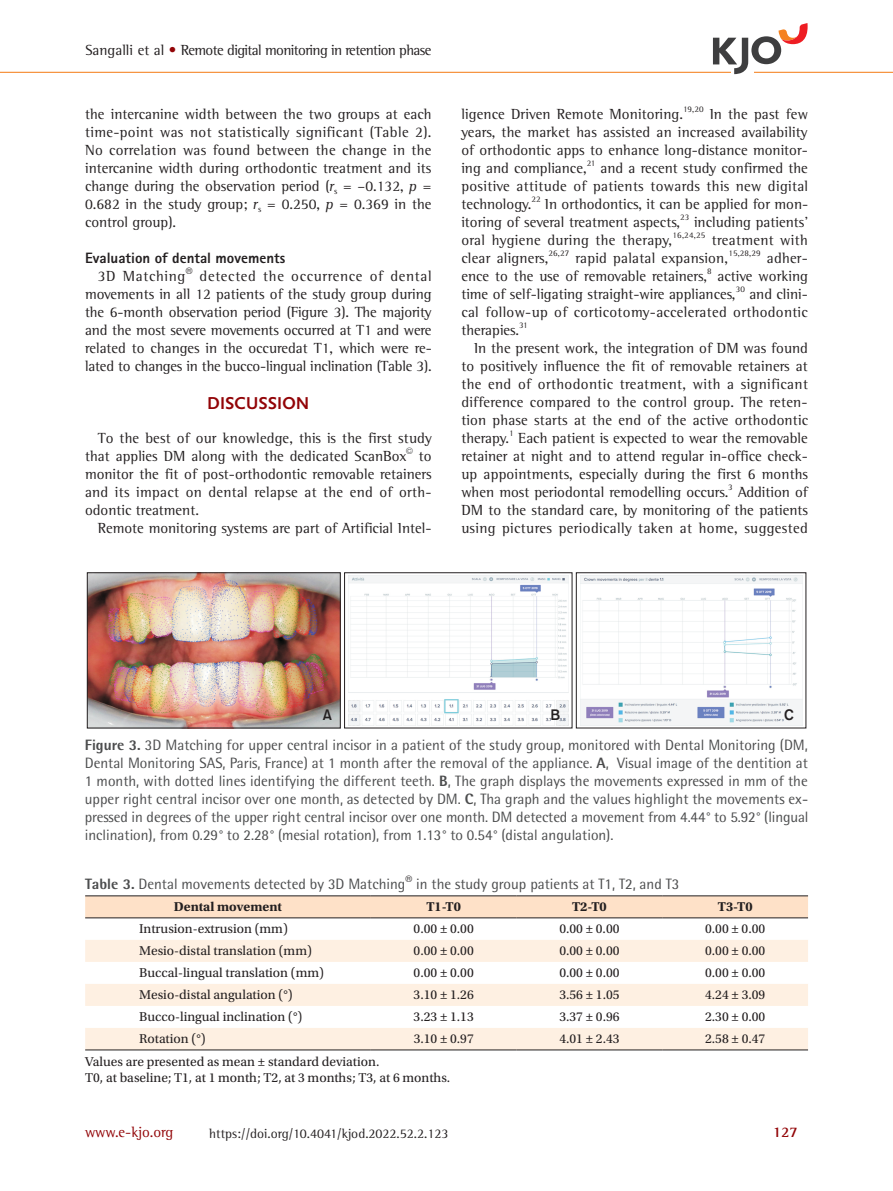
<style>
.page{position:relative;width:893px;height:1191px;background:#fff}
.page>*{position:absolute;margin:0;border:0;box-sizing:border-box;transform-origin:0 0}
.t1{font:700 18px "Nexus Sans Pro";letter-spacing:.01em;color:#920407}
.t2{font:15px/18px "Rotis Semi Serif Std";color:#231f20;text-align:justify}
.t3{font:15px/18px "Rotis Semi Sans Std";color:#4b4c4d;text-align:justify}
.t4{font:15px "Rotis Semi Serif Std";letter-spacing:-.04em;color:#231f20}
.t5{font:15px "Rotis Semi Serif Std";letter-spacing:.02em;color:#231f20}
.t6{font:800 15px "Rotis Sans Serif Std";color:#231f20}
.t7{font:15px "Rotis Semi Serif Std";color:#920407}
.t8{font:15px "Rotis Semi Serif Std";letter-spacing:.045em;color:#231f20}
.t9{font:700 15px "Rotis Semi Serif Std";color:#920407}
.t10{font:15px "Gothic 725 BT Bold A";color:#231f20}
.t11{font:13.5px/16.2px "Utopia Std";color:#231f20}
.t12{font:13.5px "Rotis Semi Serif Std";color:#231f20}
.t13{font:700 13.5px "Utopia Std";color:#231f20}
.t14{font:8.7px "Rotis Semi Serif Std";letter-spacing:.015em;color:#231f20}
.t15{font:8.7px "Dotum";color:#231f20}
.t16{font:8.7px "Dotum";color:#4b4c4d}
.s1{color:#920407}
.s2{font-style:italic}
.s3{font-weight:800}
</style>
<div class="page">
<hr style="left:0;top:72px;width:893px;height:1px;background:#f58220">
<svg style="left:713px;top:23px;width:95px;height:51px"></svg>
<div style="left:85px;top:896px;width:723px;height:21px;background:#fee1c8"></div>
<svg style="left:85px;top:940px;width:723px;height:109px;fill:#fef0e2"></svg>
<hr style="left:85px;top:895px;width:286px;height:1px;background:#231f20">
<hr style="left:371px;top:895px;width:146px;height:1px;background:#231f20">
<hr style="left:517px;top:895px;width:145px;height:1px;background:#231f20">
<hr style="left:662px;top:895px;width:146px;height:1px;background:#231f20">
<hr style="left:85px;top:917px;width:286px;height:1px;background:#231f20">
<hr style="left:371px;top:917px;width:146px;height:1px;background:#231f20">
<hr style="left:517px;top:917px;width:145px;height:1px;background:#231f20">
<hr style="left:662px;top:917px;width:146px;height:1px;background:#231f20">
<hr style="left:85px;top:1049px;width:286px;height:1px;background:#231f20">
<hr style="left:371px;top:1049px;width:146px;height:1px;background:#231f20">
<hr style="left:517px;top:1049px;width:145px;height:1px;background:#231f20">
<hr style="left:662px;top:1049px;width:146px;height:1px;background:#231f20">
<img style="left:87px;top:572px;width:719px;height:156px">
<p class="t4" style="left:85px;top:41px;width:348px">Sangalli et al <span class="s1">•</span> Remote digital monitoring in retention phase</p>
<p class="t2" style="left:85px;top:105px;width:348px">the intercanine width between the two groups at each time-point was not statistically significant (Table 2).<br>No correlation was found between the change in the intercanine width during orthodontic treatment and its change during the observation period (<span class="s2">r</span><sub>s</sub> = –0.132, <span class="s2">p</span> = 0.682 in the study group; <span class="s2">r</span><sub>s</sub> = 0.250, <span class="s2">p</span> = 0.369 in the control group).</p>
<p class="t6" style="left:85px;top:248px;width:202px">Evaluation of dental movements</p>
<p class="t8" style="left:98px;top:267px;width:89px">3D Matching</p>
<p class="t15" style="left:186px;top:266px;width:8px">®</p>
<p class="t2" style="left:85px;top:267px;width:348px;text-indent:115px">detected the occurrence of dental movements in all 12 patients of the study group during the 6-month observation period (Figure 3). The majority and the most severe movements occurred at T1 and were related to changes in the occuredat T1, which were re&shy;lated to changes in the bucco-lingual inclination (Table 3).</p>
<p class="t1" style="left:207px;top:390px;width:104px">DISCUSSION</p>
<p class="t2" style="left:85px;top:429px;width:348px;text-indent:13px">To the best of our knowledge, this is the first study that applies DM along with the dedicated ScanBox</p>
<p class="t16" style="left:406px;top:446px;width:8px">©</p>
<p class="t2" style="left:85px;top:447px;width:348px;text-indent:334px">to monitor the fit of post-orthodontic removable retainers and its impact on dental relapse at the end of orth&shy;odontic treatment.</p>
<p class="t2" style="left:98px;top:519px;width:335px">Remote monitoring systems are part of Artificial Intel-</p>
<p class="t2" style="left:461px;top:105px;width:223px">ligence Driven Remote Monitoring.</p>
<p class="t14" style="left:683px;top:104px;width:22px">19,20</p>
<p class="t2" style="left:461px;top:105px;width:348px;text-indent:248px">In the past few years, the market has assisted an increased availability of orthodontic apps to enhance long-distance monitor&shy;ing and compliance,</p>
<p class="t14" style="left:587px;top:158px;width:10px">21</p>
<p class="t2" style="left:461px;top:159px;width:348px;text-indent:139px">and a recent study confirmed the positive attitude of patients towards this new digital technology.</p>
<p class="t14" style="left:531px;top:194px;width:11px">22</p>
<p class="t2" style="left:461px;top:195px;width:348px;text-indent:84px">In orthodontics, it can be applied for mon&shy;itoring of several treatment aspects,</p>
<p class="t14" style="left:680px;top:212px;width:11px">23</p>
<p class="t2" style="left:694px;top:213px;width:115px">including patients’</p>
<p class="t5" style="left:461px;top:231px;width:212px">oral hygiene during the therapy,</p>
<p class="t14" style="left:673px;top:230px;width:34px">16,24,25</p>
<p class="t5" style="left:712px;top:231px;width:98px">treatment with</p>
<p class="t2" style="left:461px;top:249px;width:89px">clear aligners,</p>
<p class="t14" style="left:549px;top:248px;width:22px">26,27</p>
<p class="t2" style="left:576px;top:249px;width:154px">rapid palatal expansion,</p>
<p class="t14" style="left:728px;top:248px;width:34px">15,28,29</p>
<p class="t2" style="left:767px;top:249px;width:43px">adher-</p>
<p class="t2" style="left:461px;top:267px;width:247px">ence to the use of removable retainers,</p>
<p class="t14" style="left:707px;top:266px;width:6px">8</p>
<p class="t2" style="left:461px;top:267px;width:348px;text-indent:256px">active working time of self-ligating straight-wire appliances,</p>
<p class="t14" style="left:736px;top:284px;width:11px">30</p>
<p class="t2" style="left:461px;top:285px;width:348px;text-indent:288px">and clini&shy;cal follow-up of corticotomy-accelerated orthodontic therapies.</p>
<p class="t14" style="left:519px;top:320px;width:10px">31</p>
<p class="t2" style="left:461px;top:339px;width:348px;text-indent:13px">In the present work, the integration of DM was found to positively influence the fit of removable retainers at the end of orthodontic treatment, with a significant difference compared to the control group. The reten&shy;tion phase starts at the end of the active orthodontic therapy.</p>
<p class="t14" style="left:509px;top:428px;width:6px">1</p>
<p class="t2" style="left:461px;top:429px;width:348px;text-indent:57px">Each patient is expected to wear the removable retainer at night and to attend regular in-office check&shy;up appointments, especially during the first 6 months when most periodontal remodelling occurs.</p>
<p class="t14" style="left:728px;top:482px;width:6px">3</p>
<p class="t2" style="left:461px;top:483px;width:348px;text-indent:277px">Addition of DM to the standard care, by monitoring of the patients using pictures periodically taken at home, suggested</p>
<p class="t10" style="left:323px;top:705px;width:11px">A</p>
<p class="t10" style="left:550px;top:705px;width:11px">B</p>
<p class="t10" style="left:784px;top:705px;width:11px">C</p>
<p class="t3" style="left:85px;top:735px;width:725px"><span class="s3">Figure 3.</span> 3D Matching for upper central incisor in a patient of the study group, monitored with Dental Monitoring (DM, Dental Monitoring SAS, Paris, France) at 1 month after the removal of the appliance. <span class="s3">A</span>, Visual image of the dentition at 1 month, with dotted lines identifying the different teeth. <span class="s3">B</span>, The graph displays the movements expressed in mm of the upper right central incisor over one month, as detected by DM. <span class="s3">C</span>, Tha graph and the values highlight the movements ex&shy;pressed in degrees of the upper right central incisor over one month. DM detected a movement from 4.44° to 5.92° (lingual inclination), from 0.29° to 2.28° (mesial rotation), from 1.13° to 0.54° (distal angulation).</p>
<p class="t3" style="left:85px;top:874px;width:322px"><span class="s3">Table 3.</span> Dental movements detected by 3D Matching</p>
<p class="t15" style="left:405px;top:874px;width:8px">®</p>
<p class="t3" style="left:416px;top:874px;width:265px">in the study group patients at T1, T2, and T3</p>
<p class="t13" style="left:174px;top:899px;width:110px">Dental movement</p>
<p class="t13" style="left:426px;top:899px;width:36px">T1-T0</p>
<p class="t13" style="left:572px;top:899px;width:36px">T2-T0</p>
<p class="t13" style="left:718px;top:899px;width:36px">T3-T0</p>
<p class="t11" style="left:139px;top:921px;width:150px">Intrusion-extrusion (mm)</p>
<p class="t11" style="left:414px;top:921px;width:62px">0.00 ± 0.00</p>
<p class="t11" style="left:559px;top:921px;width:62px">0.00 ± 0.00</p>
<p class="t11" style="left:705px;top:921px;width:62px">0.00 ± 0.00</p>
<p class="t11" style="left:139px;top:943px;width:174px">Mesio-distal translation (mm)</p>
<p class="t11" style="left:414px;top:943px;width:62px">0.00 ± 0.00</p>
<p class="t11" style="left:559px;top:943px;width:62px">0.00 ± 0.00</p>
<p class="t11" style="left:705px;top:943px;width:62px">0.00 ± 0.00</p>
<p class="t11" style="left:139px;top:965px;width:186px">Buccal-lingual translation (mm)</p>
<p class="t11" style="left:414px;top:965px;width:62px">0.00 ± 0.00</p>
<p class="t11" style="left:559px;top:965px;width:62px">0.00 ± 0.00</p>
<p class="t11" style="left:705px;top:965px;width:62px">0.00 ± 0.00</p>
<p class="t11" style="left:139px;top:987px;width:155px">Mesio-distal angulation (°)</p>
<p class="t11" style="left:414px;top:987px;width:62px">3.10 ± 1.26</p>
<p class="t11" style="left:559px;top:987px;width:62px">3.56 ± 1.05</p>
<p class="t11" style="left:705px;top:987px;width:62px">4.24 ± 3.09</p>
<p class="t11" style="left:139px;top:1009px;width:165px">Bucco-lingual inclination (°)</p>
<p class="t11" style="left:414px;top:1009px;width:62px">3.23 ± 1.13</p>
<p class="t11" style="left:559px;top:1009px;width:62px">3.37 ± 0.96</p>
<p class="t11" style="left:705px;top:1009px;width:62px">2.30 ± 0.00</p>
<p class="t11" style="left:139px;top:1031px;width:68px">Rotation (°)</p>
<p class="t11" style="left:414px;top:1031px;width:62px">3.10 ± 0.97</p>
<p class="t11" style="left:559px;top:1031px;width:62px">4.01 ± 2.43</p>
<p class="t11" style="left:705px;top:1031px;width:62px">2.58 ± 0.47</p>
<p class="t11" style="left:85px;top:1053px;width:366px">Values are presented as mean ± standard deviation.<br>T0, at baseline; T1, at 1 month; T2, at 3 months; T3, at 6 months.</p>
<p class="t7" style="left:85px;top:1122px;width:90px">www.e-kjo.org</p>
<p class="t12" style="left:209px;top:1125px;width:241px">https://doi.org/10.4041/kjod.2022.52.2.123</p>
<p class="t9" style="left:773px;top:1122px;width:27px">127</p>
</div>
